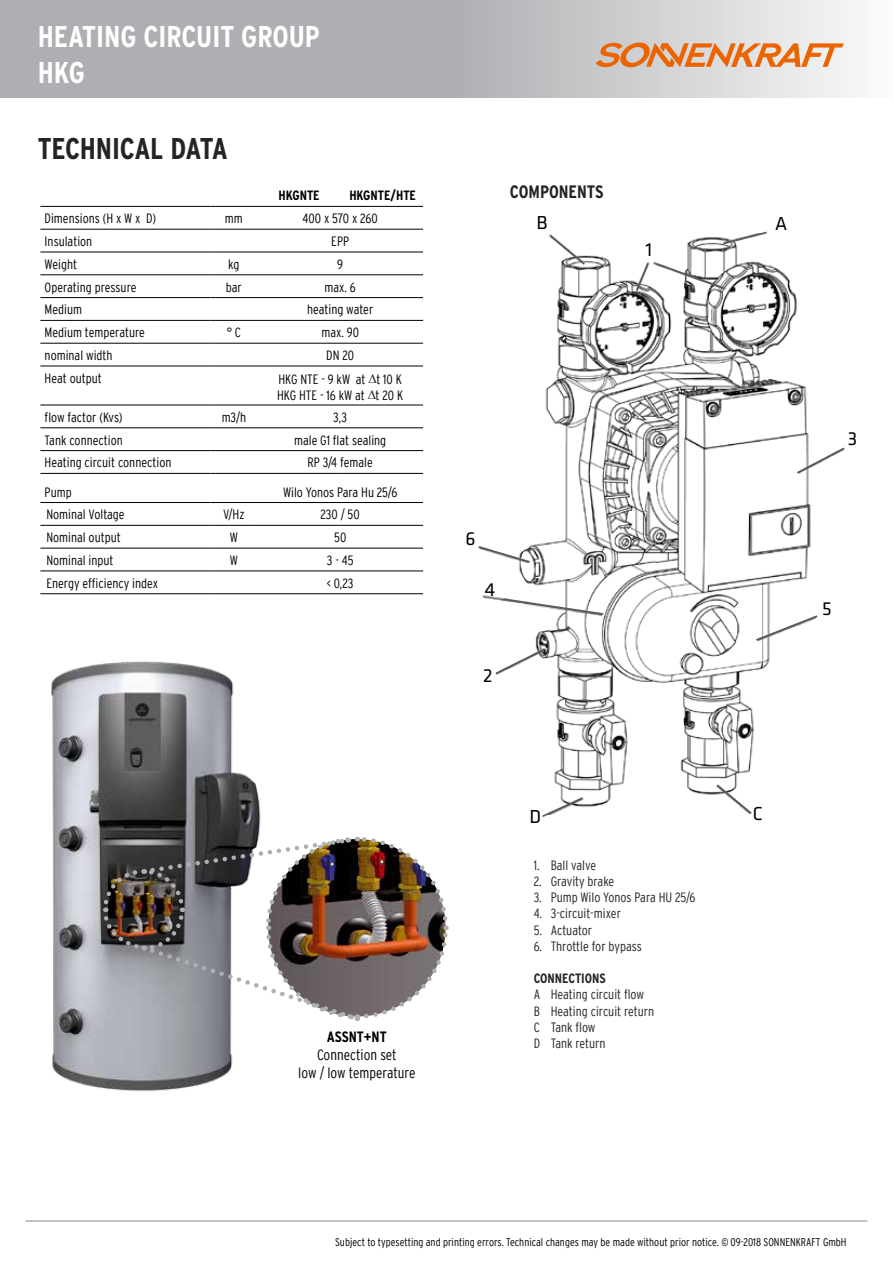
<style>
.page{position:relative;width:893px;height:1263px;background:#fff}
.page>*{position:absolute;margin:0;border:0;box-sizing:border-box;transform-origin:0 0}
.t1{font:700 condensed 30px/36px "Interstate";color:#fff}
.t2{font:700 condensed 30px "Interstate";letter-spacing:-.01em;color:#252325}
.t3{font:19.5px "Klavika Basic";color:#000}
.t4{font:700 condensed 18px "Interstate";color:#252325}
.t5{font:300 condensed 15px/18px "Interstate";color:#000;text-align:center}
.t6{font:700 condensed 15px "Interstate";color:#000}
.t7{font:300 condensed 13.5px/16.2px "Interstate";color:#000}
.t8{font:300 condensed 13.5px/16.2px "Interstate";color:#252325}
.t9{font:700 condensed 13.5px "Interstate";color:#000}
.t10{font:700 condensed 13.5px "Interstate";color:#252325}
.t11{font:300 condensed 11.25px "Interstate";color:#000}
.s1{color:#252325}
</style>
<div class="page">
<svg style="left:0;top:0;width:856px;height:98px;background:#bcbdbf"></svg>
<svg style="left:596px;top:43px;width:248px;height:24px;background:#e4a475"></svg>
<hr style="left:26px;top:1220px;width:841px;height:2px;background:#aeafb2">
<img style="left:482px;top:237px;width:329px;height:571px">
<svg style="left:494px;top:648px;width:52px;height:28px"></svg>
<svg style="left:795px;top:446px;width:50px;height:29px"></svg>
<svg style="left:501px;top:597px;width:104px;height:19px"></svg>
<svg style="left:754px;top:614px;width:64px;height:28px"></svg>
<svg style="left:478px;top:545px;width:54px;height:19px"></svg>
<svg style="left:721px;top:231px;width:47px;height:14px"></svg>
<svg style="left:548px;top:234px;width:39px;height:32px"></svg>
<svg style="left:540px;top:796px;width:45px;height:21px"></svg>
<svg style="left:715px;top:783px;width:38px;height:31px"></svg>
<svg style="left:635px;top:261px;width:91px;height:32px"></svg>
<hr style="left:40px;top:206px;width:170px;height:1px;background:#000">
<hr style="left:210px;top:206px;width:43px;height:1px;background:#000">
<hr style="left:253px;top:206px;width:85px;height:1px;background:#000">
<hr style="left:338px;top:206px;width:85px;height:1px;background:#000">
<hr style="left:40px;top:229px;width:170px;height:1px;background:#000">
<hr style="left:210px;top:229px;width:43px;height:1px;background:#000">
<hr style="left:253px;top:229px;width:85px;height:1px;background:#000">
<hr style="left:338px;top:229px;width:85px;height:1px;background:#000">
<hr style="left:40px;top:252px;width:170px;height:1px;background:#000">
<hr style="left:210px;top:252px;width:43px;height:1px;background:#000">
<hr style="left:253px;top:252px;width:85px;height:1px;background:#000">
<hr style="left:338px;top:252px;width:85px;height:1px;background:#000">
<hr style="left:40px;top:274px;width:170px;height:1px;background:#000">
<hr style="left:210px;top:274px;width:43px;height:1px;background:#000">
<hr style="left:253px;top:274px;width:85px;height:1px;background:#000">
<hr style="left:338px;top:274px;width:85px;height:1px;background:#000">
<hr style="left:40px;top:297px;width:170px;height:1px;background:#000">
<hr style="left:210px;top:297px;width:43px;height:1px;background:#000">
<hr style="left:253px;top:297px;width:85px;height:1px;background:#000">
<hr style="left:338px;top:297px;width:85px;height:1px;background:#000">
<hr style="left:40px;top:320px;width:170px;height:1px;background:#000">
<hr style="left:210px;top:320px;width:43px;height:1px;background:#000">
<hr style="left:253px;top:320px;width:85px;height:1px;background:#000">
<hr style="left:338px;top:320px;width:85px;height:1px;background:#000">
<hr style="left:40px;top:343px;width:170px;height:1px;background:#000">
<hr style="left:210px;top:343px;width:43px;height:1px;background:#000">
<hr style="left:253px;top:343px;width:85px;height:1px;background:#000">
<hr style="left:338px;top:343px;width:85px;height:1px;background:#000">
<hr style="left:40px;top:366px;width:170px;height:1px;background:#000">
<hr style="left:210px;top:366px;width:43px;height:1px;background:#000">
<hr style="left:253px;top:366px;width:85px;height:1px;background:#000">
<hr style="left:338px;top:366px;width:85px;height:1px;background:#000">
<hr style="left:40px;top:405px;width:170px;height:1px;background:#000">
<hr style="left:210px;top:405px;width:43px;height:1px;background:#000">
<hr style="left:253px;top:405px;width:85px;height:1px;background:#000">
<hr style="left:338px;top:405px;width:85px;height:1px;background:#000">
<hr style="left:40px;top:427px;width:170px;height:1px;background:#000">
<hr style="left:210px;top:427px;width:43px;height:1px;background:#000">
<hr style="left:253px;top:427px;width:85px;height:1px;background:#000">
<hr style="left:338px;top:427px;width:85px;height:1px;background:#000">
<hr style="left:40px;top:450px;width:170px;height:1px;background:#000">
<hr style="left:210px;top:450px;width:43px;height:1px;background:#000">
<hr style="left:253px;top:450px;width:85px;height:1px;background:#000">
<hr style="left:338px;top:450px;width:85px;height:1px;background:#000">
<hr style="left:40px;top:473px;width:170px;height:1px;background:#000">
<hr style="left:210px;top:473px;width:43px;height:1px;background:#000">
<hr style="left:253px;top:473px;width:85px;height:1px;background:#000">
<hr style="left:338px;top:473px;width:85px;height:1px;background:#000">
<hr style="left:210px;top:502px;width:43px;height:1px;background:#000">
<hr style="left:253px;top:502px;width:85px;height:1px;background:#000">
<hr style="left:338px;top:502px;width:85px;height:1px;background:#000">
<hr style="left:210px;top:525px;width:43px;height:1px;background:#000">
<hr style="left:253px;top:525px;width:85px;height:1px;background:#000">
<hr style="left:338px;top:525px;width:85px;height:1px;background:#000">
<hr style="left:210px;top:548px;width:43px;height:1px;background:#000">
<hr style="left:253px;top:548px;width:85px;height:1px;background:#000">
<hr style="left:338px;top:548px;width:85px;height:1px;background:#000">
<hr style="left:40px;top:570px;width:170px;height:1px;background:#000">
<hr style="left:210px;top:570px;width:43px;height:1px;background:#000">
<hr style="left:253px;top:570px;width:85px;height:1px;background:#000">
<hr style="left:338px;top:570px;width:85px;height:1px;background:#000">
<hr style="left:40px;top:593px;width:170px;height:1px;background:#000">
<hr style="left:210px;top:593px;width:43px;height:1px;background:#000">
<hr style="left:253px;top:593px;width:85px;height:1px;background:#000">
<hr style="left:338px;top:593px;width:85px;height:1px;background:#000">
<hr style="left:40px;top:502px;width:170px;height:1px;background:#000">
<hr style="left:40px;top:525px;width:170px;height:1px;background:#000">
<hr style="left:40px;top:548px;width:170px;height:1px;background:#000">
<img style="left:51px;top:661px;width:210px;height:431px">
<img style="left:101px;top:834px;width:348px;height:189px">
<h1 class="t1" style="left:38px;top:18px;width:284px">HEATING CIRCUIT GROUP<br>HKG</h1>
<h1 class="t2" style="left:38px;top:130px;width:192px">TECHNICAL DATA</h1>
<p class="t9" style="left:278px;top:187px;width:43px">HKGNTE</p>
<p class="t9" style="left:349px;top:187px;width:68px">HKGNTE/HTE</p>
<p class="t7" style="left:45px;top:210px;width:113px">Dimensions (H x W x D)</p>
<p class="t7" style="left:225px;top:210px;width:19px">mm</p>
<p class="t7" style="left:303px;top:210px;width:77px">400 x 570 x 260</p>
<p class="t7" style="left:45px;top:233px;width:49px">Insulation</p>
<p class="t7" style="left:331px;top:233px;width:19px">EPP</p>
<p class="t7" style="left:45px;top:256px;width:34px">Weight</p>
<p class="t7" style="left:228px;top:256px;width:13px">kg</p>
<p class="t7" style="left:337px;top:256px;width:7px">9</p>
<p class="t7" style="left:45px;top:279px;width:93px">Operating pressure</p>
<p class="t7" style="left:226px;top:279px;width:18px">bar</p>
<p class="t7" style="left:325px;top:279px;width:33px">max. 6</p>
<p class="t7" style="left:45px;top:301px;width:39px">Medium</p>
<p class="t7" style="left:307px;top:301px;width:68px">heating water</p>
<p class="t7" style="left:45px;top:324px;width:102px">Medium temperature</p>
<p class="t7" style="left:227px;top:324px;width:16px">° C</p>
<p class="t7" style="left:321px;top:324px;width:39px">max. 90</p>
<p class="t7" style="left:45px;top:347px;width:69px">nominal width</p>
<p class="t7" style="left:326px;top:347px;width:29px">DN 20</p>
<p class="t7" style="left:45px;top:370px;width:59px">Heat output</p>
<p class="t7" style="left:277px;top:371px;width:128px">HKG NTE - 9 kW at <span class="s1">∆</span>t 10 K<br>HKG HTE - 16 kW at <span class="s1">∆</span>t 20 K</p>
<p class="t7" style="left:45px;top:409px;width:79px">flow factor (Kvs)</p>
<p class="t7" style="left:222px;top:409px;width:26px">m3/h</p>
<p class="t7" style="left:333px;top:409px;width:15px">3,3</p>
<p class="t7" style="left:45px;top:432px;width:80px">Tank connection</p>
<p class="t7" style="left:294px;top:432px;width:94px">male G1 flat sealing</p>
<p class="t7" style="left:45px;top:454px;width:128px">Heating circuit connection</p>
<p class="t7" style="left:308px;top:454px;width:67px">RP 3/4 female</p>
<p class="t7" style="left:45px;top:484px;width:29px">Pump</p>
<p class="t7" style="left:283px;top:484px;width:116px">Wilo Yonos Para Hu 25/6</p>
<p class="t7" style="left:46px;top:506px;width:80px">Nominal Voltage</p>
<p class="t7" style="left:223px;top:506px;width:23px">V/Hz</p>
<p class="t7" style="left:321px;top:506px;width:41px">230 / 50</p>
<p class="t7" style="left:46px;top:529px;width:76px">Nominal output</p>
<p class="t7" style="left:230px;top:529px;width:10px">W</p>
<p class="t7" style="left:334px;top:529px;width:14px">50</p>
<p class="t7" style="left:46px;top:552px;width:69px">Nominal input</p>
<p class="t7" style="left:230px;top:552px;width:10px">W</p>
<p class="t7" style="left:327px;top:552px;width:28px">3 - 45</p>
<p class="t7" style="left:46px;top:575px;width:113px">Energy efficiency index</p>
<p class="t7" style="left:327px;top:575px;width:28px">&lt; 0,23</p>
<p class="t6" style="left:327px;top:1028px;width:61px">ASSNT+NT</p>
<p class="t5" style="left:298px;top:1046px;width:119px">Connection set<br>low / low temperature</p>
<h3 class="t4" style="left:510px;top:181px;width:95px">COMPONENTS</h3>
<h2 class="t3" style="left:536px;top:210px;width:13px">B</h2>
<h2 class="t3" style="left:775px;top:211px;width:14px">A</h2>
<h2 class="t3" style="left:645px;top:236px;width:8px">1</h2>
<h2 class="t3" style="left:466px;top:526px;width:11px">6</h2>
<h2 class="t3" style="left:485px;top:577px;width:12px">4</h2>
<h2 class="t3" style="left:483px;top:663px;width:11px">2</h2>
<h2 class="t3" style="left:530px;top:804px;width:13px">D</h2>
<h2 class="t3" style="left:753px;top:801px;width:12px">C</h2>
<p class="t8" style="left:534px;top:857px;width:64px">1. Ball valve</p>
<p class="t8" style="left:534px;top:873px;width:82px">2. Gravity brake</p>
<p class="t8" style="left:534px;top:889px;width:163px">3. Pump Wilo Yonos Para HU 25/6</p>
<p class="t8" style="left:534px;top:905px;width:89px">4. 3-circuit-mixer</p>
<p class="t8" style="left:534px;top:922px;width:60px">5. Actuator</p>
<p class="t8" style="left:534px;top:938px;width:110px">6. Throttle for bypass</p>
<p class="t10" style="left:534px;top:970px;width:74px">CONNECTIONS</p>
<p class="t8" style="left:534px;top:986px;width:122px">A Heating circuit flow<br>B Heating circuit return<br>C Tank flow<br>D Tank return</p>
<h2 class="t3" style="left:848px;top:425px;width:11px">3</h2>
<h2 class="t3" style="left:822px;top:596px;width:11px">5</h2>
<p class="t11" style="left:335px;top:1236px;width:513px">Subject to typesetting and printing errors. Technical changes may be made without prior notice. © 09-2018 SONNENKRAFT GmbH</p>
</div>
